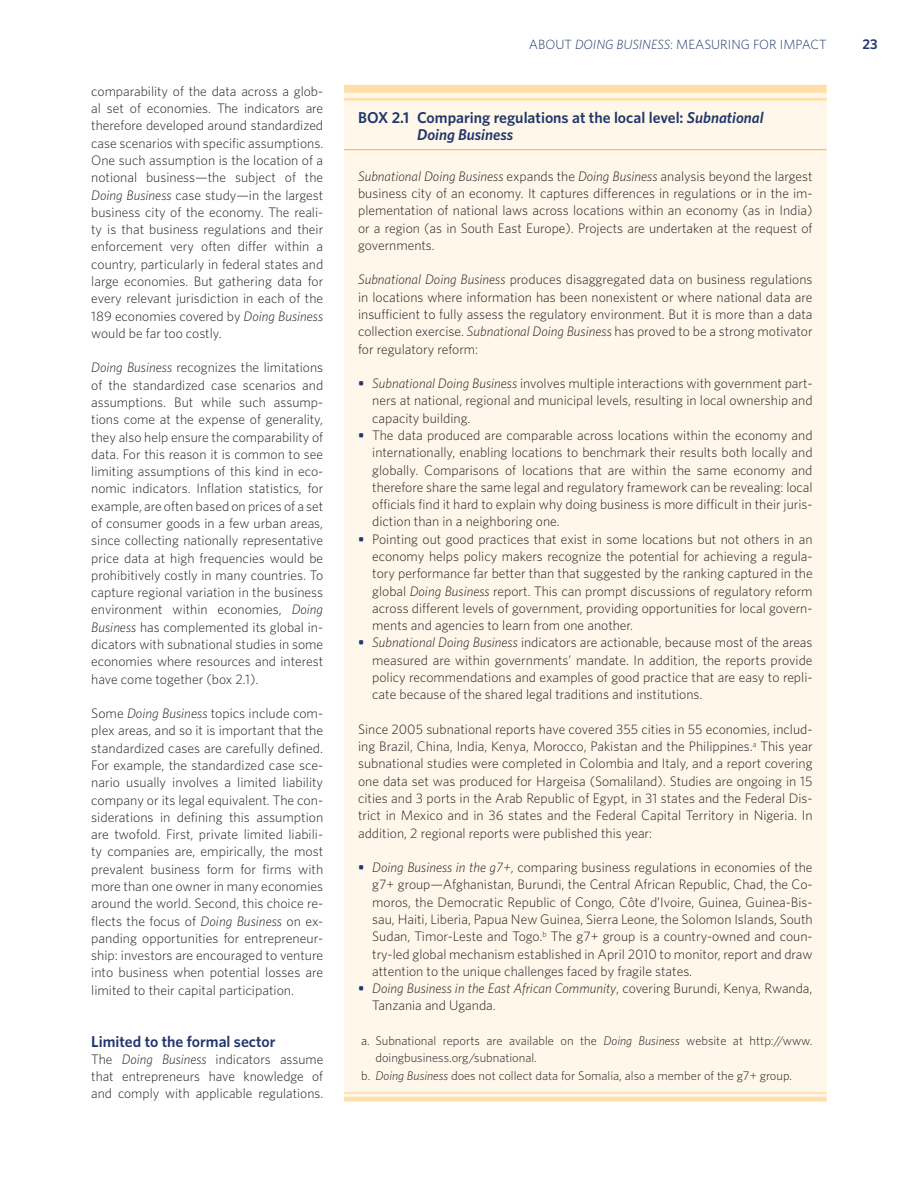
<style>
.page{position:relative;width:918px;height:1188px;background:#fff}
.page>*{position:absolute;margin:0;border:0;box-sizing:border-box;transform-origin:0 0}
.t1{font:600 15.75px/17.2px "Whitney";color:#21376c}
.t2{font:600 14.1px "Whitney";color:#21376c}
.t3{font:300 13.8px/17.2px "Whitney";color:#231f20;text-align:justify}
.t4{font:300 13.35px "Whitney";color:#21376c}
.t5{font:300 12.6px "Whitney";color:#231f20}
.s1{font-style:italic}
.s2{font-weight:600;color:#21376c}
</style>
<div class="page">
<div style="left:344px;top:85px;width:483px;height:1015px;background:#fff7ea"></div>
<div style="left:344px;top:85px;width:483px;height:8px;background:#ffdea7"></div>
<hr style="left:344px;top:98px;width:483px;height:3px;background:#ffdea7">
<hr style="left:344px;top:149px;width:483px;height:1px;background:#fcb521">
<hr style="left:344px;top:1092px;width:483px;height:2px;background:#ffdea7">
<div style="left:344px;top:1097px;width:483px;height:5px;background:#ffdea7"></div>
<p class="t3" style="left:91px;top:83px;width:234px">comparability of the data across a glob&shy;al set of economies. The indicators are therefore developed around standardized case scenarios with specific assumptions.<br>One such assumption is the location of a notional business—the subject of the <span class="s1">Doing Business</span> case study—in the largest business city of the economy. The reali&shy;ty is that business regulations and their enforcement very often differ within a country, particularly in federal states and large economies. But gathering data for every relevant jurisdiction in each of the 189 economies covered by <span class="s1">Doing Business </span>would be far too costly.</p>
<p class="t3" style="left:91px;top:360px;width:233px"><span class="s1">Doing Business</span> recognizes the limitations of the standardized case scenarios and assumptions. But while such assump&shy;tions come at the expense of generality, they also help ensure the comparability of data. For this reason it is common to see limiting assumptions of this kind in eco&shy;nomic indicators. Inflation statistics, for example, are often based on prices of a set of consumer goods in a few urban areas, since collecting nationally representative price data at high frequencies would be prohibitively costly in many countries. To capture regional variation in the business environment within economies, <span class="s1">Doing Business</span> has complemented its global in&shy;dicators with subnational studies in some economies where resources and interest have come together (box 2.1).</p>
<p class="t3" style="left:91px;top:706px;width:234px">Some <span class="s1">Doing Business</span> topics include com&shy;plex areas, and so it is important that the standardized cases are carefully defined.<br>For example, the standardized case sce&shy;nario usually involves a limited liability company or its legal equivalent. The con&shy;siderations in defining this assumption are twofold. First, private limited liabili&shy;ty companies are, empirically, the most prevalent business form for firms with more than one owner in many economies around the world. Second, this choice re&shy;flects the focus of <span class="s1">Doing Business</span> on ex&shy;panding opportunities for entrepreneur&shy;ship: investors are encouraged to venture into business when potential losses are limited to their capital participation.</p>
<p class="t1" style="left:91px;top:1034px;width:186px">Limited to the formal sector</p>
<p class="t3" style="left:91px;top:1051px;width:233px">The <span class="s1">Doing Business</span> indicators assume that entrepreneurs have knowledge of and comply with applicable regulations.</p>
<p class="t4" style="left:529px;top:39px;width:299px">ABOUT <span class="s1">DOING BUSINESS</span>: MEASURING FOR IMPACT</p>
<p class="t2" style="left:862px;top:39px;width:17px">23</p>
<p class="t1" style="left:417px;top:110px;width:348px;text-indent:-59px">BOX 2.1 Comparing regulations at the local level: <span class="s1">Subnational<br>Doing Business</span></p>
<p class="t3" style="left:358px;top:168px;width:456px"><span class="s1">Subnational Doing Business</span> expands the <span class="s1">Doing Business</span> analysis beyond the largest business city of an economy. It captures differences in regulations or in the im&shy;plementation of national laws across locations within an economy (as in India) or a region (as in South East Europe). Projects are undertaken at the request of governments.</p>
<p class="t3" style="left:358px;top:272px;width:456px"><span class="s1">Subnational Doing Business</span> produces disaggregated data on business regulations in locations where information has been nonexistent or where national data are insufficient to fully assess the regulatory environment. But it is more than a data collection exercise. <span class="s1">Subnational Doing Business</span> has proved to be a strong motivator for regulatory reform:</p>
<p class="t3" style="left:372px;top:376px;width:442px;text-indent:-14px"><span class="s2">•</span> <span class="s1">Subnational Doing Business</span> involves multiple interactions with government part&shy;ners at national, regional and municipal levels, resulting in local ownership and capacity building.</p>
<p class="t3" style="left:372px;top:428px;width:442px;text-indent:-14px"><span class="s2">•</span> The data produced are comparable across locations within the economy and internationally, enabling locations to benchmark their results both locally and globally. Comparisons of locations that are within the same economy and therefore share the same legal and regulatory framework can be revealing: local officials find it hard to explain why doing business is more difficult in their juris&shy;diction than in a neighboring one.</p>
<p class="t3" style="left:372px;top:531px;width:442px;text-indent:-14px"><span class="s2">•</span> Pointing out good practices that exist in some locations but not others in an economy helps policy makers recognize the potential for achieving a regula&shy;tory performance far better than that suggested by the ranking captured in the global <span class="s1">Doing Business</span> report. This can prompt discussions of regulatory reform across different levels of government, providing opportunities for local govern&shy;ments and agencies to learn from one another.</p>
<p class="t3" style="left:372px;top:635px;width:442px;text-indent:-14px"><span class="s2">•</span> <span class="s1">Subnational Doing Business</span> indicators are actionable, because most of the areas measured are within governments’ mandate. In addition, the reports provide policy recommendations and examples of good practice that are easy to repli&shy;cate because of the shared legal traditions and institutions.</p>
<p class="t3" style="left:358px;top:721px;width:456px">Since 2005 subnational reports have covered 355 cities in 55 economies, includ&shy;ing Brazil, China, India, Kenya, Morocco, Pakistan and the Philippines.<sup>a</sup> This year subnational studies were completed in Colombia and Italy, and a report covering one data set was produced for Hargeisa (Somaliland). Studies are ongoing in 15 cities and 3 ports in the Arab Republic of Egypt, in 31 states and the Federal Dis&shy;trict in Mexico and in 36 states and the Federal Capital Territory in Nigeria. In addition, 2 regional reports were published this year:</p>
<p class="t3" style="left:372px;top:860px;width:442px;text-indent:-14px"><span class="s2">•</span> <span class="s1">Doing Business in the g7+</span>, comparing business regulations in economies of the g7+ group—Afghanistan, Burundi, the Central African Republic, Chad, the Co&shy;moros, the Democratic Republic of Congo, Côte d’Ivoire, Guinea, Guinea-Bis&shy;sau, Haiti, Liberia, Papua New Guinea, Sierra Leone, the Solomon Islands, South Sudan, Timor-Leste and Togo.<sup>b</sup> The g7+ group is a country-owned and coun&shy;try-led global mechanism established in April 2010 to monitor, report and draw attention to the unique challenges faced by fragile states.</p>
<p class="t3" style="left:372px;top:981px;width:442px;text-indent:-14px"><span class="s2">•</span> <span class="s1">Doing Business in the East African Community</span>, covering Burundi, Kenya, Rwanda,<br>Tanzania and Uganda.</p>
<p class="t5" style="left:361px;top:1036px;width:453px">a. Subnational reports are available on the <span class="s1">Doing Business</span> website at http://www.</p>
<p class="t5" style="left:375px;top:1053px;width:163px">doingbusiness.org/subnational.</p>
<p class="t5" style="left:361px;top:1070px;width:432px">b. <span class="s1">Doing Business</span> does not collect data for Somalia, also a member of the g7+ group.</p>
</div>
